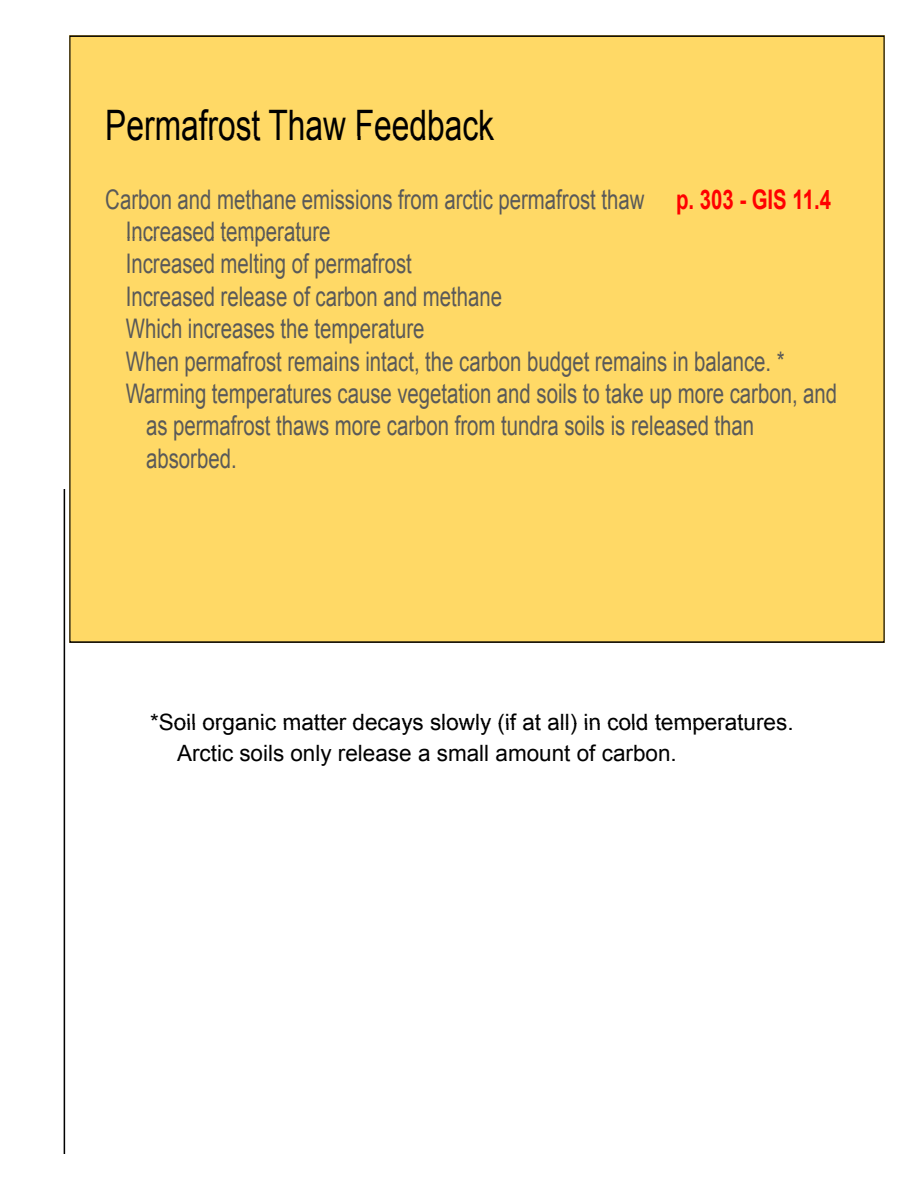
<style>
.page{position:relative;width:918px;height:1188px;background:#fff}
.page>*{position:absolute;margin:0;border:0;box-sizing:border-box;transform-origin:0 0}
.t1{font:42px "Arial";color:#000;scale:.75 1}
.t2{font:27px "Arial";color:#595959;scale:.75 1}
.t3{font:22.5px/31px "Arial";color:#000}
.s1{font-weight:700;color:#f00}
</style>
<div class="page">
<div style="left:69px;top:35px;width:816px;height:102px;background:#ffd966"></div>
<div style="left:69px;top:137px;width:816px;height:101px;background:#ffd966"></div>
<div style="left:69px;top:238px;width:816px;height:101px;background:#ffd966"></div>
<div style="left:69px;top:339px;width:816px;height:101px;background:#ffd966"></div>
<div style="left:69px;top:440px;width:816px;height:102px;background:#ffd966"></div>
<div style="left:69px;top:542px;width:816px;height:101px;background:#ffd966"></div>
<p class="t1" style="left:105px;top:97px;width:520px">Permafrost Thaw Feedback</p>
<p class="t2" style="left:105px;top:181px;width:969px">Carbon and methane emissions from arctic permafrost thaw <span class="s1">p. 303 - GIS 11.4</span></p>
<p class="t2" style="left:126px;top:214px;width:275px">Increased temperature</p>
<p class="t2" style="left:126px;top:246px;width:383px">Increased melting of permafrost</p>
<p class="t2" style="left:126px;top:279px;width:503px">Increased release of carbon and methane</p>
<p class="t2" style="left:126px;top:311px;width:400px">Which increases the temperature</p>
<p class="t2" style="left:126px;top:343px;width:880px">When permafrost remains intact, the carbon budget remains in balance. *</p>
<p class="t2" style="left:126px;top:376px;width:950px">Warming temperatures cause vegetation and soils to take up more carbon, and</p>
<p class="t2" style="left:146px;top:408px;width:812px">as permafrost thaws more carbon from tundra soils is released than</p>
<p class="t2" style="left:146px;top:441px;width:122px">absorbed.</p>
<p class="t3" style="left:177px;top:707px;width:618px;text-indent:-27px">*Soil organic matter decays slowly (if at all) in cold temperatures.<br>Arctic soils only release a small amount of carbon.</p>
</div>
